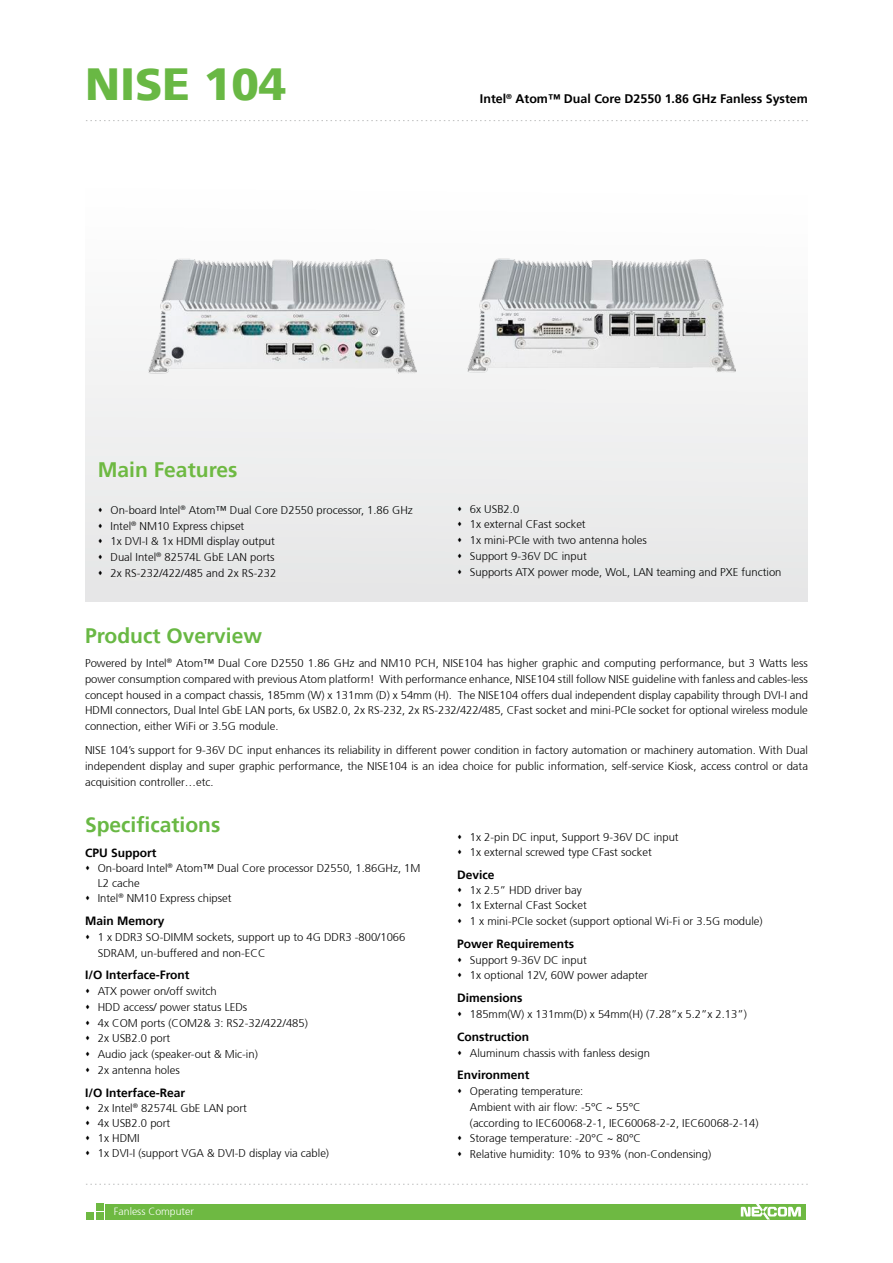
<style>
.page{position:relative;width:893px;height:1263px;background:#fff}
.page>*{position:absolute;margin:0;border:0;box-sizing:border-box;transform-origin:0 0}
.t1{font:900 45px "Frutiger 75";color:#69b844}
.t2{font:700 21px "Frutiger 65";color:#69b844}
.t3{font:700 21px "Frutiger 65";color:#6eb942}
.t4{font:700 12.45px "Frutiger 65";color:#000}
.t5{font:700 12px "Frutiger 65";color:#000}
.t6{font:300 11.25px/15.8px "Frutiger 45";color:#000}
.t7{font:300 10.5px "Frutiger 45";color:#fff}
</style>
<div class="page">
<svg style="left:86px;top:120px;width:722px;height:1px"></svg>
<svg style="left:86px;top:1184px;width:722px;height:1px"></svg>
<div style="left:85px;top:135px;width:723px;height:466px;background:linear-gradient(to right,#f3f3f3,#f3f3f3)"></div>
<div style="left:106px;top:1204px;width:700px;height:15px;background:#6eb942"></div>
<div style="left:96px;top:1203px;width:7px;height:7px;background:#6eb942"></div>
<div style="left:96px;top:1213px;width:7px;height:7px;background:#6eb942"></div>
<div style="left:87px;top:1213px;width:7px;height:7px;background:#6eb942"></div>
<svg style="left:741px;top:1204px;width:60px;height:15px"></svg>
<img style="left:149px;top:258px;width:268px;height:115px">
<img style="left:468px;top:258px;width:268px;height:115px">
<svg style="left:99px;top:507px;width:3px;height:5px"></svg>
<svg style="left:99px;top:523px;width:3px;height:5px"></svg>
<svg style="left:99px;top:539px;width:3px;height:4px"></svg>
<svg style="left:99px;top:555px;width:3px;height:4px"></svg>
<svg style="left:99px;top:570px;width:3px;height:5px"></svg>
<svg style="left:458px;top:506px;width:3px;height:5px"></svg>
<svg style="left:458px;top:522px;width:3px;height:5px"></svg>
<svg style="left:458px;top:538px;width:3px;height:4px"></svg>
<svg style="left:458px;top:553px;width:3px;height:5px"></svg>
<svg style="left:458px;top:569px;width:3px;height:5px"></svg>
<h1 class="t1" style="left:85px;top:57px;width:203px">NISE 104</h1>
<h2 class="t3" style="left:98px;top:458px;width:141px">Main Features</h2>
<p class="t4" style="left:480px;top:91px;width:329px">Intel<sup>®</sup> Atom™ Dual Core D2550 1.86 GHz Fanless System</p>
<p class="t6" style="left:111px;top:502px;width:304px">On-board Intel<sup>®</sup> Atom™ Dual Core D2550 processor, 1.86 GHz Intel<sup>®</sup> NM10 Express chipset<br>1x DVI-I &amp; 1x HDMI display output<br>Dual Intel<sup>®</sup> 82574L GbE LAN ports<br>2x RS-232/422/485 and 2x RS-232</p>
<p class="t6" style="left:470px;top:501px;width:313px">6x USB2.0<br>1x external CFast socket<br>1x mini-PCIe with two antenna holes<br>Support 9-36V DC input<br>Supports ATX power mode, WoL, LAN teaming and PXE function</p>
<h2 class="t2" style="left:85px;top:623px;width:179px">Product Overview</h2>
<p class="t6" style="left:85px;top:656px;width:724px;text-align:justify">Powered by Intel<sup>®</sup> Atom™ Dual Core D2550 1.86 GHz and NM10 PCH, NISE104 has higher graphic and computing performance, but 3 Watts less power consumption compared with previous Atom platform! With performance enhance, NISE104 still follow NISE guideline with fanless and cables-less concept housed in a compact chassis, 185mm (W) x 131mm (D) x 54mm (H). The NISE104 offers dual independent display capability through DVI-I and HDMI connectors, Dual Intel GbE LAN ports, 6x USB2.0, 2x RS-232, 2x RS-232/422/485, CFast socket and mini-PCIe socket for optional wireless module connection, either WiFi or 3.5G module.</p>
<p class="t6" style="left:85px;top:743px;width:724px;text-align:justify">NISE 104’s support for 9-36V DC input enhances its reliability in different power condition in factory automation or machinery automation. With Dual independent display and super graphic performance, the NISE104 is an idea choice for public information, self-service Kiosk, access control or data acquisition controller…etc.</p>
<h2 class="t2" style="left:85px;top:812px;width:137px">Specifications</h2>
<p class="t5" style="left:85px;top:846px;width:73px">CPU Support</p>
<p class="t6" style="left:98px;top:861px;width:324px;line-height:15px">On-board Intel<sup>®</sup> Atom™ Dual Core processor D2550, 1.86GHz, 1M<br>L2 cache<br>Intel<sup>®</sup> NM10 Express chipset</p>
<p class="t5" style="left:85px;top:914px;width:81px">Main Memory</p>
<p class="t6" style="left:98px;top:929px;width:309px">1 x DDR3 SO-DIMM sockets, support up to 4G DDR3 -800/1066<br>SDRAM, un-buffered and non-ECC</p>
<p class="t5" style="left:85px;top:968px;width:106px">I/O Interface-Front</p>
<p class="t6" style="left:98px;top:983px;width:212px">ATX power on/off switch<br>HDD access/ power status LEDs<br>4x COM ports (COM2&amp; 3: RS2-32/422/485)<br>2x USB2.0 port<br>Audio jack (speaker-out &amp; Mic-in)<br>2x antenna holes</p>
<p class="t5" style="left:85px;top:1085px;width:102px">I/O Interface-Rear</p>
<p class="t6" style="left:98px;top:1101px;width:233px;line-height:15px">2x Intel<sup>®</sup> 82574L GbE LAN port<br>4x USB2.0 port<br>1x HDMI<br>1x DVI-I (support VGA &amp; DVI-D display via cable)</p>
<p class="t7" style="left:114px;top:1205px;width:81px">Fanless Computer</p>
<p class="t6" style="left:470px;top:830px;width:210px;line-height:15px">1x 2-pin DC input, Support 9-36V DC input<br>1x external screwed type CFast socket</p>
<p class="t5" style="left:457px;top:868px;width:39px">Device</p>
<p class="t6" style="left:470px;top:883px;width:294px;line-height:15.3px">1x 2.5” HDD driver bay<br>1x External CFast Socket<br>1 x mini-PCIe socket (support optional Wi-Fi or 3.5G module)</p>
<p class="t5" style="left:457px;top:936px;width:119px">Power Requirements</p>
<p class="t6" style="left:470px;top:952px;width:179px">Support 9-36V DC input<br>1x optional 12V, 60W power adapter</p>
<p class="t5" style="left:457px;top:991px;width:67px">Dimensions</p>
<p class="t6" style="left:470px;top:1006px;width:278px">185mm(W) x 131mm(D) x 54mm(H) (7.28”x 5.2”x 2.13”)</p>
<p class="t5" style="left:457px;top:1029px;width:73px">Construction</p>
<p class="t6" style="left:470px;top:1045px;width:182px">Aluminum chassis with fanless design</p>
<p class="t5" style="left:457px;top:1068px;width:74px">Environment</p>
<p class="t6" style="left:470px;top:1083px;width:290px">Operating temperature:<br>Ambient with air flow: -5°C ~ 55°C<br>(according to IEC60068-2-1, IEC60068-2-2, IEC60068-2-14)<br>Storage temperature: -20°C ~ 80°C<br>Relative humidity: 10% to 93% (non-Condensing)</p>
</div>
